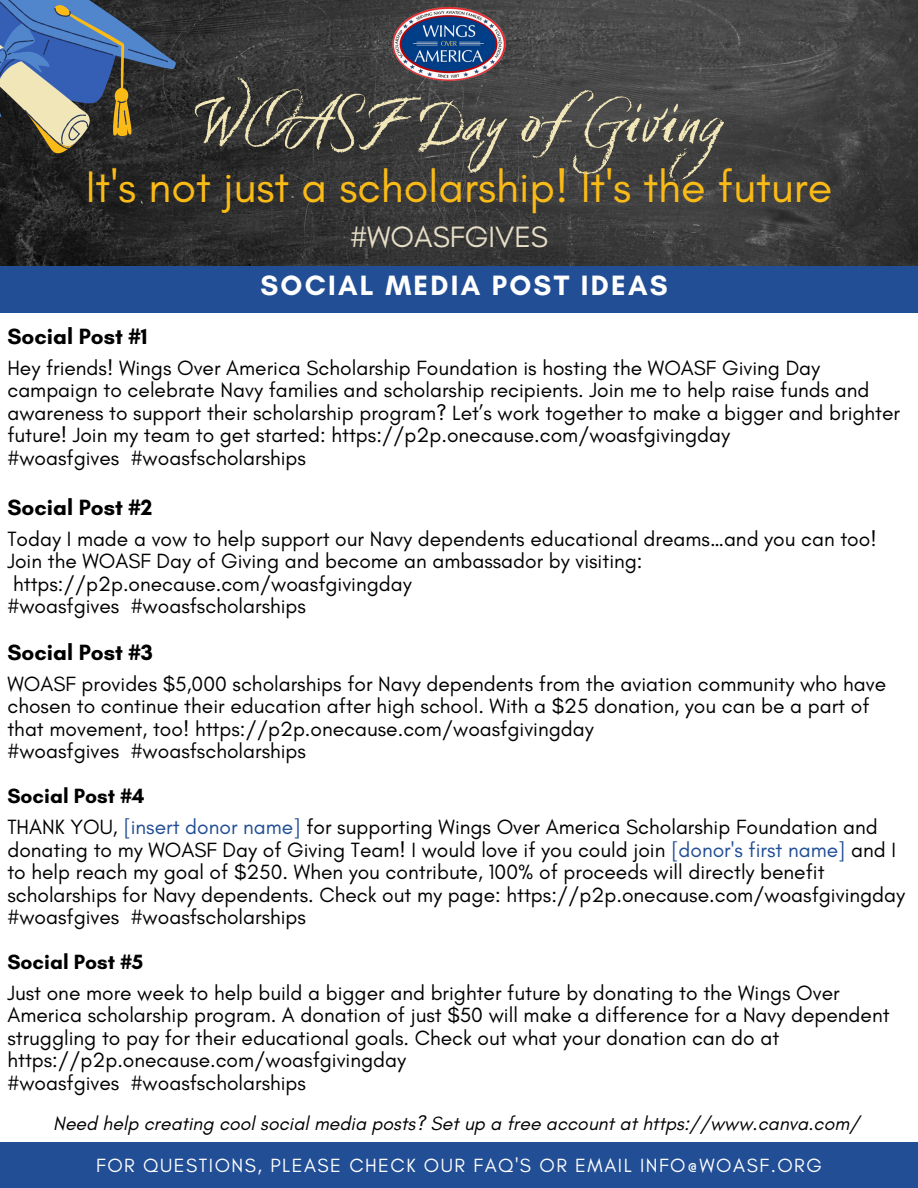
<style>
.page{position:relative;width:918px;height:1188px;background:#fff}
.page>*{position:absolute;margin:0;border:0;box-sizing:border-box;transform-origin:0 0}
.t1{font:60px "Six Hands Chalk";color:#f1e6b8}
.t2{font:45px "Glacial Indifference";color:#fabb17}
.t3{font:30px "Glacial Indifference";color:#e6dec6}
.t4{font:700 28.5px "Glacial Indifference";letter-spacing:.08em;color:#fff}
.t5{font:700 22.5px "Glacial Indifference";color:#000}
.t6{font:21px/22.5px "Glacial Indifference";color:#000}
.t7{font:700 21px "Glacial Indifference";color:#000}
.t8{font:italic 19.5px "Glacial Indifference";color:#000}
.t9{font:19.5px "Glacial Indifference";letter-spacing:.08em;color:#fff}
.s1{font-weight:700}
.s2{color:#214e95}
</style>
<div class="page">
<img style="left:0;top:0;width:918px;height:266px">
<svg style="left:0;top:0;width:176px;height:153px;background:#576475"></svg>
<img style="left:371px;top:0;width:156px;height:88px">
<div style="left:0;top:266px;width:918px;height:47px;background:#214e95"></div>
<div style="left:0;top:1143px;width:918px;height:45px;background:#214e95"></div>
<h1 class="t1" style="left:197px;top:85px;width:557px">WOASF Day ofGiving</h1>
<h2 class="t2" style="left:86px;top:159px;width:748px">It's not just a scholarship! It's the future</h2>
<h3 class="t3" style="left:350px;top:219px;width:200px">#WOASFGIVES</h3>
<h3 class="t4" style="left:260px;top:268px;width:409px">SOCIAL MEDIA POST IDEAS</h3>
<p class="t5" style="left:7px;top:323px;width:142px">Social Post #1</p>
<p class="t6" style="left:7px;top:356px;width:894px">Hey friends! Wings Over America Scholarship Foundation is hosting the WOASF Giving Day campaign to celebrate Navy families and scholarship recipients. Join me to help raise funds and awareness to support their scholarship program? Let’s work together to make a bigger and brighter future! Join my team to get started: https://p2p.onecause.com/woasfgivingday<br>#woasfgives #woasfscholarships</p>
<p class="t5" style="left:7px;top:494px;width:147px">Social Post #2</p>
<p class="t6" style="left:7px;top:527px;width:871px">Today I made a vow to help support our Navy dependents educational dreams…and you can too!<br>Join the WOASF Day of Giving and become an ambassador by visiting: https://p2p.onecause.com/woasfgivingday<br>#woasfgives #woasfscholarships</p>
<p class="t5" style="left:7px;top:639px;width:147px">Social Post #3</p>
<p class="t6" style="left:7px;top:672px;width:880px">WOASF provides $5,000 scholarships for Navy dependents from the aviation community who have chosen to continue their education after high school. With a $25 donation, you can be a part of that movement, too! https://p2p.onecause.com/woasfgivingday<br>#woasfgives #woasfscholarships</p>
<p class="t6" style="left:7px;top:781px;width:872px;line-height:30.6px"><span class="s1">Social Post #4<br></span>THANK YOU, <span class="s2">[insert donor name]</span> for supporting Wings Over America Scholarship Foundation and</p>
<p class="t6" style="left:7px;top:838px;width:899px">donating to my WOASF Day of Giving Team! I would love if you could join <span class="s2">[donor's first name]</span> and I to help reach my goal of $250. When you contribute, 100% of proceeds will directly benefit scholarships for Navy dependents. Check out my page: https://p2p.onecause.com/woasfgivingday #woasfgives #woasfscholarships</p>
<p class="t7" style="left:7px;top:949px;width:138px">Social Post #5</p>
<p class="t6" style="left:7px;top:981px;width:884px">Just one more week to help build a bigger and brighter future by donating to the Wings Over America scholarship program. A donation of just $50 will make a difference for a Navy dependent struggling to pay for their educational goals. Check out what your donation can do at https://p2p.onecause.com/woasfgivingday<br>#woasfgives #woasfscholarships</p>
<p class="t8" style="left:53px;top:1111px;width:808px">Need help creating cool social media posts? Set up a free account at https://www.canva.com/</p>
<p class="t9" style="left:96px;top:1153px;width:727px">FOR QUESTIONS, PLEASE CHECK OUR FAQ'S OR EMAIL INFO@WOASF.ORG</p>
</div>
